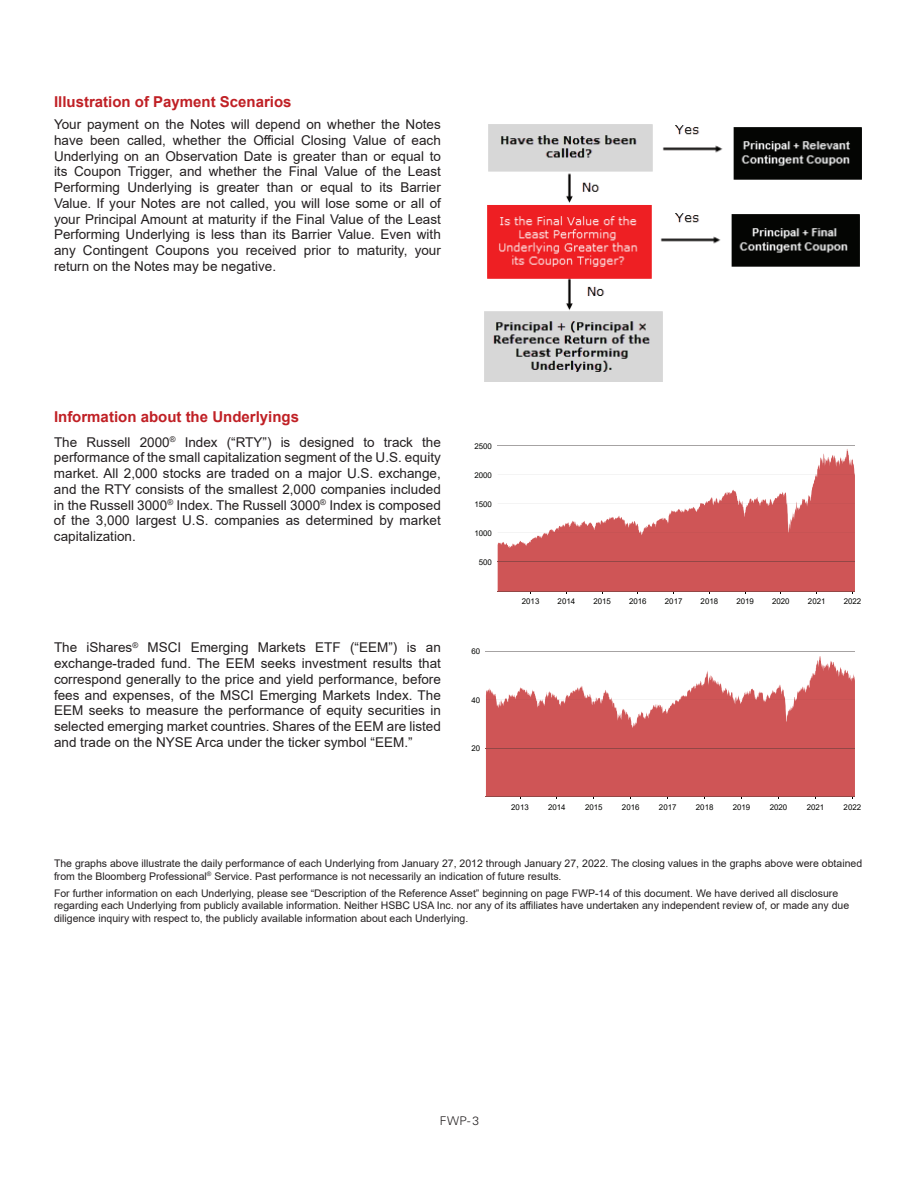
<style>
.page{position:relative;width:918px;height:1188px;background:#fff}
.page>*{position:absolute;margin:0;border:0;box-sizing:border-box;transform-origin:0 0}
.t1{font:700 15px "Arial";color:#c02025}
.t2{font:13.5px/15.8px "Arial";color:#231f20;text-align:justify}
.t3{font:300 12px "Univers";color:#231f20}
.t4{font:10.5px/12.8px "Arial";color:#231f20}
.t5{font:7.95px "Arial";color:#040503}
</style>
<div class="page">
<img style="left:484px;top:124px;width:378px;height:257px">
<hr style="left:498px;top:591px;width:357px;height:1px;background:#040503">
<svg style="left:498px;top:449px;width:357px;height:142px;fill:#cf5556"></svg>
<hr style="left:498px;top:562px;width:357px;height:1px;background:#934746">
<hr style="left:788px;top:533px;width:67px;height:1px;background:#934746">
<svg style="left:498px;top:533px;width:290px;height:1px"></svg>
<hr style="left:549px;top:533px;width:91px;height:1px;background:#934746">
<svg style="left:498px;top:504px;width:357px;height:1px"></svg>
<hr style="left:498px;top:474px;width:318px;height:1px;background:#a6a3a3">
<hr style="left:817px;top:474px;width:37px;height:1px;background:#934746">
<svg style="left:498px;top:445px;width:357px;height:1px"></svg>
<hr style="left:486px;top:797px;width:369px;height:1px;background:#040503">
<svg style="left:486px;top:656px;width:369px;height:141px;fill:#cf5556"></svg>
<hr style="left:486px;top:748px;width:369px;height:1px;background:#934746">
<svg style="left:486px;top:700px;width:369px;height:1px"></svg>
<svg style="left:486px;top:651px;width:369px;height:1px"></svg>
<p class="t1" style="left:54px;top:91px;width:239px">Illustration of Payment Scenarios</p>
<p class="t2" style="left:54px;top:116px;width:388px">Your payment on the Notes will depend on whether the Notes have been called, whether the Official Closing Value of each Underlying on an Observation Date is greater than or equal to its Coupon Trigger, and whether the Final Value of the Least Performing Underlying is greater than or equal to its Barrier Value. If your Notes are not called, you will lose some or all of your Principal Amount at maturity if the Final Value of the Least Performing Underlying is less than its Barrier Value. Even with any Contingent Coupons you received prior to maturity, your return on the Notes may be negative.</p>
<p class="t1" style="left:54px;top:406px;width:247px">Information about the Underlyings</p>
<p class="t2" style="left:54px;top:434px;width:388px">The Russell 2000<sup>®</sup> Index (“RTY”) is designed to track the performance of the small capitalization segment of the U.S. equity market. All 2,000 stocks are traded on a major U.S. exchange, and the RTY consists of the smallest 2,000 companies included in the Russell 3000<sup>®</sup> Index. The Russell 3000<sup>®</sup> Index is composed of the 3,000 largest U.S. companies as determined by market capitalization.</p>
<p class="t2" style="left:54px;top:640px;width:388px">The iShares<sup>®</sup> MSCI Emerging Markets ETF (“EEM”) is an exchange-traded fund. The EEM seeks investment results that correspond generally to the price and yield performance, before fees and expenses, of the MSCI Emerging Markets Index. The EEM seeks to measure the performance of equity securities in selected emerging market countries. Shares of the EEM are listed and trade on the NYSE Arca under the ticker symbol “EEM.”</p>
<p class="t5" style="left:474px;top:440px;width:19px">2500</p>
<p class="t5" style="left:474px;top:469px;width:19px">2000</p>
<p class="t5" style="left:474px;top:499px;width:19px">1500</p>
<p class="t5" style="left:474px;top:528px;width:19px">1000</p>
<p class="t5" style="left:479px;top:557px;width:15px">500</p>
<p class="t5" style="left:471px;top:646px;width:10px">60</p>
<p class="t5" style="left:471px;top:695px;width:10px">40</p>
<p class="t5" style="left:471px;top:743px;width:10px">20</p>
<p class="t5" style="left:522px;top:596px;width:19px">2013</p>
<p class="t5" style="left:558px;top:596px;width:19px">2014</p>
<p class="t5" style="left:593px;top:596px;width:19px">2015</p>
<p class="t5" style="left:629px;top:596px;width:19px">2016</p>
<p class="t5" style="left:665px;top:596px;width:19px">2017</p>
<p class="t5" style="left:701px;top:596px;width:19px">2018</p>
<p class="t5" style="left:736px;top:596px;width:19px">2019</p>
<p class="t5" style="left:772px;top:596px;width:19px">2020</p>
<p class="t5" style="left:808px;top:596px;width:19px">2021</p>
<p class="t5" style="left:844px;top:596px;width:19px">2022</p>
<p class="t5" style="left:511px;top:802px;width:19px">2013</p>
<p class="t5" style="left:548px;top:802px;width:19px">2014</p>
<p class="t5" style="left:585px;top:802px;width:19px">2015</p>
<p class="t5" style="left:622px;top:802px;width:19px">2016</p>
<p class="t5" style="left:659px;top:802px;width:19px">2017</p>
<p class="t5" style="left:696px;top:802px;width:19px">2018</p>
<p class="t5" style="left:733px;top:802px;width:19px">2019</p>
<p class="t5" style="left:770px;top:802px;width:19px">2020</p>
<p class="t5" style="left:807px;top:802px;width:19px">2021</p>
<p class="t5" style="left:844px;top:802px;width:19px">2022</p>
<p class="t4" style="left:54px;top:857px;width:810px">The graphs above illustrate the daily performance of each Underlying from January 27, 2012 through January 27, 2022. The closing values in the graphs above were obtained from the Bloomberg Professional<sup>®</sup> Service. Past performance is not necessarily an indication of future results.</p>
<p class="t4" style="left:54px;top:887px;width:797px">For further information on each Underlying, please see “Description of the Reference Asset” beginning on page FWP-14 of this document. We have derived all disclosure regarding each Underlying from publicly available information. Neither HSBC USA Inc. nor any of its affiliates have undertaken any independent review of, or made any due diligence inquiry with respect to, the publicly available information about each Underlying.</p>
<p class="t3" style="left:440px;top:1114px;width:41px">FWP- 3</p>
</div>
